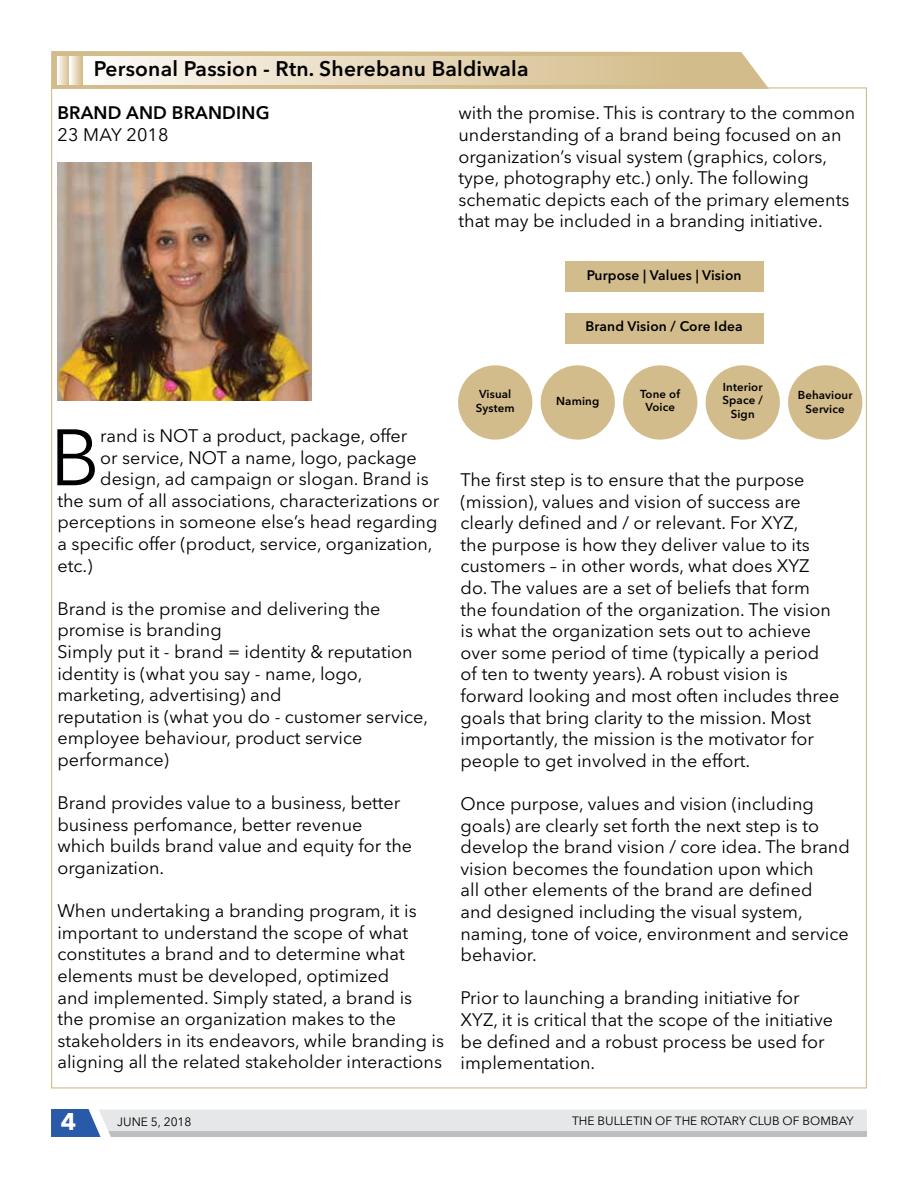
<style>
.page{position:relative;width:918px;height:1188px;background:#fff}
.page>*{position:absolute;margin:0;border:0;box-sizing:border-box;transform-origin:0 0}
.t1{font:79.05px "Avenir Next LT Pro";color:#000}
.t2{font:700 24px "Avenir Next LT Pro";color:#fff}
.t3{font:600 21px "Avenir Next LT Pro";letter-spacing:.01em;color:#000}
.t4{font:18px/21.6px "Avenir Next LT Pro";color:#000}
.t5{font:600 18px "Avenir Next LT Pro";letter-spacing:.01em;color:#000}
.t6{font:600 13.8px "Avenir Next LT Pro";letter-spacing:.01em;color:#000}
.t7{font:12px "Avenir Next LT Pro";color:#000}
.t8{font:600 11.4px/13.8px "Avenir Next LT Pro";letter-spacing:.01em;color:#000;text-align:center}
</style>
<div class="page">
<svg style="left:51px;top:1109px;width:816px;height:28px;background:#d4d8dd"></svg>
<svg style="left:51px;top:51px;width:720px;height:39px;background:#dac79f"></svg>
<div style="left:84px;top:56px;width:597px;height:29px;background:linear-gradient(to right,#fdfaf6,#d3bc89)"></div>
<svg style="left:57px;top:56px;width:12px;height:29px"></svg>
<svg style="left:70px;top:56px;width:11px;height:29px"></svg>
<img style="left:57px;top:162px;width:254px;height:238px">
<div style="left:565px;top:261px;width:199px;height:31px;background:#d3bc8b"></div>
<div style="left:565px;top:313px;width:199px;height:31px;background:#d3bc8b"></div>
<div style="left:458px;top:365px;width:74px;height:75px;background:#d3bc8b;border-radius:50%"></div>
<div style="left:541px;top:365px;width:74px;height:75px;background:#d3bc8b;border-radius:50%"></div>
<div style="left:623px;top:365px;width:74px;height:75px;background:#d3bc8b;border-radius:50%"></div>
<div style="left:706px;top:365px;width:74px;height:75px;background:#d3bc8b;border-radius:50%"></div>
<div style="left:788px;top:365px;width:74px;height:75px;background:#d3bc8b;border-radius:50%"></div>
<p class="t3" style="left:94px;top:56px;width:436px">Personal Passion - Rtn. Sherebanu Baldiwala</p>
<p class="t5" style="left:57px;top:102px;width:140px">BRAND AND Branding</p>
<p class="t4" style="left:57px;top:124px;width:113px">23 MAY 2018</p>
<p class="t4" style="left:458px;top:102px;width:398px">with the promise. This is contrary to the common understanding of a brand being focused on an organization’s visual system (graphics, colors, type, photography etc.) only. The following schematic depicts each of the primary elements that may be included in a branding initiative.</p>
<p class="t6" style="left:587px;top:267px;width:156px">Purpose | Values | Vision</p>
<p class="t6" style="left:586px;top:318px;width:159px">Brand Vision / Core Idea</p>
<h1 class="t1" style="left:50px;top:411px;width:52px">B</h1>
<p class="t4" style="left:100px;top:425px;width:309px">rand is NOT a product, package, offer</p>
<p class="t4" style="left:100px;top:447px;width:318px">or service, NOT a name, logo, package</p>
<p class="t4" style="left:100px;top:468px;width:330px">design, ad campaign or slogan. Brand is</p>
<p class="t4" style="left:57px;top:490px;width:384px">the sum of all associations, characterizations or</p>
<p class="t4" style="left:57px;top:511px;width:382px">perceptions in someone else’s head regarding</p>
<p class="t4" style="left:57px;top:533px;width:377px">a specific offer (product, service, organization,</p>
<p class="t4" style="left:57px;top:555px;width:37px">etc.)</p>
<p class="t4" style="left:57px;top:598px;width:372px">Brand is the promise and delivering the promise is branding<br>Simply put it - brand = identity &amp; reputation identity is (what you say - name, logo, marketing, advertising) and<br>reputation is (what you do - customer service, employee behaviour, product service performance)</p>
<p class="t4" style="left:57px;top:792px;width:356px">Brand provides value to a business, better business perfomance, better revenue which builds brand value and equity for the organization.</p>
<p class="t4" style="left:57px;top:900px;width:388px">When undertaking a branding program, it is important to understand the scope of what constitutes a brand and to determine what elements must be developed, optimized<br>and implemented. Simply stated, a brand is<br>the promise an organization makes to the stakeholders in its endeavors, while branding is aligning all the related stakeholder interactions</p>
<p class="t8" style="left:476px;top:387px;width:40px;text-align:left">Visual<br>System</p>
<p class="t8" style="left:556px;top:394px;width:45px">Naming</p>
<p class="t8" style="left:640px;top:387px;width:41px">Tone of<br>Voice</p>
<p class="t8" style="left:723px;top:380px;width:42px">Interior<br>Space /<br>Sign</p>
<p class="t8" style="left:798px;top:388px;width:56px">Behaviour<br>Service</p>
<p class="t4" style="left:461px;top:469px;width:380px">The first step is to ensure that the purpose (mission), values and vision of success are clearly defined and / or relevant. For XYZ,<br>the purpose is how they deliver value to its customers – in other words, what does XYZ do. The values are a set of beliefs that form the foundation of the organization. The vision is what the organization sets out to achieve over some period of time (typically a period of ten to twenty years). A robust vision is forward looking and most often includes three goals that bring clarity to the mission. Most importantly, the mission is the motivator for people to get involved in the effort.</p>
<p class="t4" style="left:461px;top:793px;width:391px">Once purpose, values and vision (including goals) are clearly set forth the next step is to develop the brand vision / core idea. The brand vision becomes the foundation upon which<br>all other elements of the brand are defined<br>and designed including the visual system, naming, tone of voice, environment and service behavior.</p>
<p class="t4" style="left:461px;top:987px;width:374px">Prior to launching a branding initiative for XYZ, it is critical that the scope of the initiative be defined and a robust process be used for implementation.</p>
<h2 class="t2" style="left:61px;top:1107px;width:17px">4</h2>
<p class="t7" style="left:117px;top:1115px;width:15px">JUNE</p>
<p class="t7" style="left:151px;top:1115px;width:42px">5, 2018</p>
<p class="t7" style="left:572px;top:1113px;width:283px">The Bulletin of the Rotary Club of Bombay</p>
</div>
